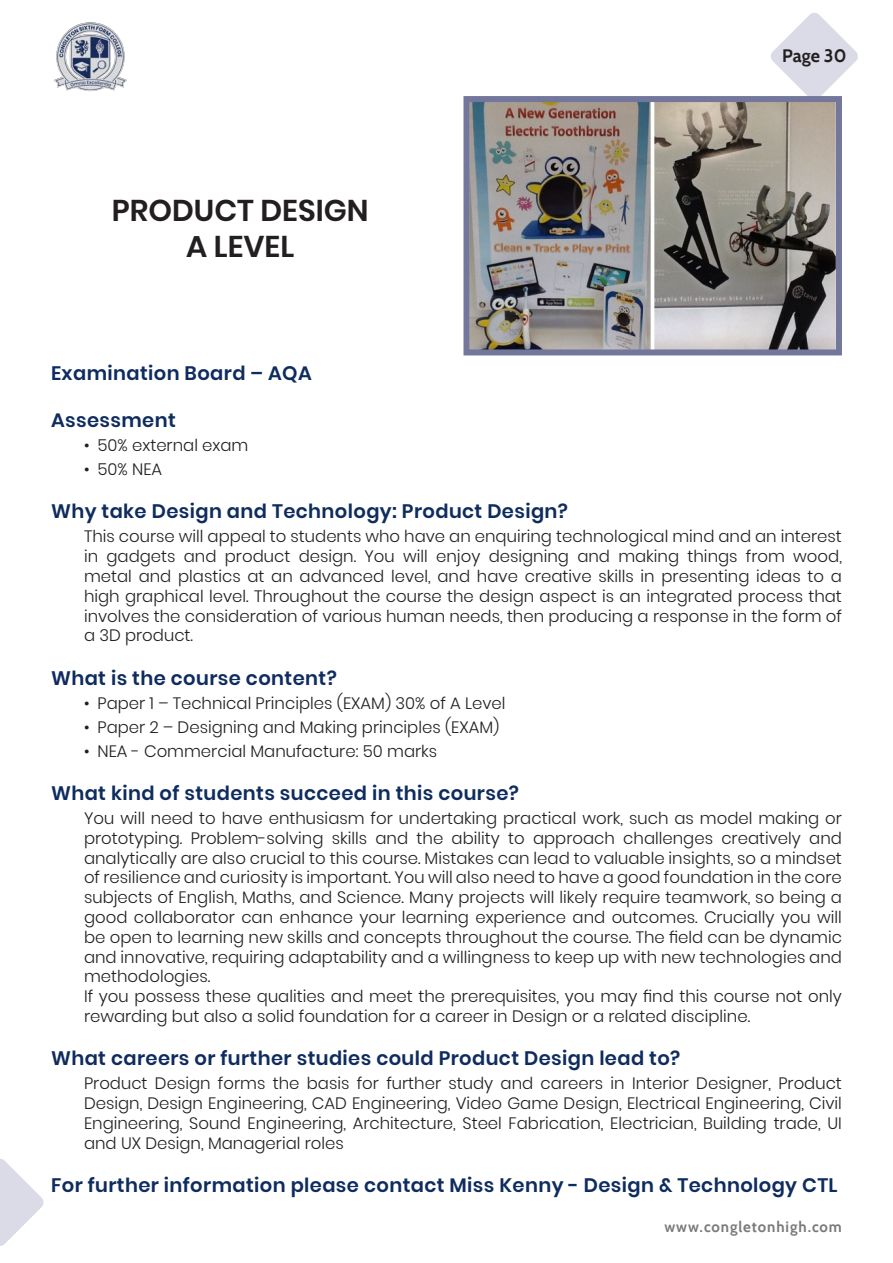
<style>
.page{position:relative;width:893px;height:1263px;background:#fff}
.page>*{position:absolute;margin:0;border:0;box-sizing:border-box;transform-origin:0 0}
.Headers{font:600 30px "Poppins";color:#231f20}
.Subject_Header{font:600 19.5px "Poppins";letter-spacing:.02em;color:#0f2c5f}
.t1{font:700 18px "Cabin";color:#231f20}
.Subject{font:300 16.5px/19.8px "Poppins";color:#231f20;text-align:justify}
.Subject_Bullet_Pts{font:300 16.5px "Poppins";color:#231f20}
.t2{font:700 15px "Cabin";letter-spacing:.06em;color:#231f20}
</style>
<div class="page">
<svg style="left:771px;top:13px;width:87px;height:83px"></svg>
<svg style="left:0;top:1159px;width:44px;height:87px"></svg>
<img style="left:53px;top:22px;width:74px;height:69px">
<img style="left:470px;top:103px;width:365px;height:245px">
<div style="left:463px;top:96px;width:379px;height:259px;border:6px solid #73779b"></div>
<p class="Headers" style="left:112px;top:193px;width:258px">PRODUCT DESIGN</p>
<p class="Headers" style="left:186px;top:229px;width:110px">A LEVEL</p>
<p class="t1" style="left:782px;top:45px;width:66px">Page 30</p>
<p class="Subject_Header" style="left:51px;top:361px;width:262px">Examination Board – AQA</p>
<p class="Subject_Header" style="left:51px;top:409px;width:126px">Assessment</p>
<p class="Subject_Bullet_Pts" style="left:84px;top:436px;width:166px">• 50% external exam</p>
<p class="Subject_Bullet_Pts" style="left:84px;top:460px;width:80px">• 50% NEA</p>
<p class="Subject_Header" style="left:51px;top:500px;width:518px">Why take Design and Technology: Product Design?</p>
<p class="Subject" style="left:84px;top:527px;width:759px">This course will appeal to students who have an enquiring technological mind and an interest in gadgets and product design. You will enjoy designing and making things from wood, metal and plastics at an advanced level, and have creative skills in presenting ideas to a high graphical level. Throughout the course the design aspect is an integrated process that involves the consideration of various human needs, then producing a response in the form of a 3D product.</p>
<p class="Subject_Header" style="left:51px;top:666px;width:287px">What is the course content?</p>
<p class="Subject_Bullet_Pts" style="left:84px;top:693px;width:423px">• Paper 1 – Technical Principles (EXAM) 30% of A Level</p>
<p class="Subject_Bullet_Pts" style="left:84px;top:717px;width:417px">• Paper 2 – Designing and Making principles (EXAM)</p>
<p class="Subject_Bullet_Pts" style="left:84px;top:741px;width:355px">• NEA - Commercial Manufacture: 50 marks</p>
<p class="Subject_Header" style="left:51px;top:782px;width:469px">What kind of students succeed in this course?</p>
<p class="Subject" style="left:84px;top:808px;width:759px">You will need to have enthusiasm for undertaking practical work, such as model making or prototyping. Problem-solving skills and the ability to approach challenges creatively and analytically are also crucial to this course. Mistakes can lead to valuable insights, so a mindset of resilience and curiosity is important. You will also need to have a good foundation in the core subjects of English, Maths, and Science. Many projects will likely require teamwork, so being a good collaborator can enhance your learning experience and outcomes. Crucially you will be open to learning new skills and concepts throughout the course. The field can be dynamic and innovative, requiring adaptability and a willingness to keep up with new technologies and methodologies.</p>
<p class="Subject" style="left:84px;top:987px;width:759px">If you possess these qualities and meet the prerequisites, you may find this course not only rewarding but also a solid foundation for a career in Design or a related discipline.</p>
<p class="Subject_Header" style="left:51px;top:1047px;width:631px">What careers or further studies could Product Design lead to?</p>
<p class="Subject" style="left:84px;top:1074px;width:759px">Product Design forms the basis for further study and careers in Interior Designer, Product Design, Design Engineering, CAD Engineering, Video Game Design, Electrical Engineering, Civil Engineering, Sound Engineering, Architecture, Steel Fabrication, Electrician, Building trade, UI and UX Design, Managerial roles</p>
<p class="Subject_Header" style="left:51px;top:1174px;width:788px">For further information please contact Miss Kenny - Design &amp; Technology CTL</p>
<p class="t2" style="left:664px;top:1217px;width:179px">www.congletonhigh.com</p>
</div>
